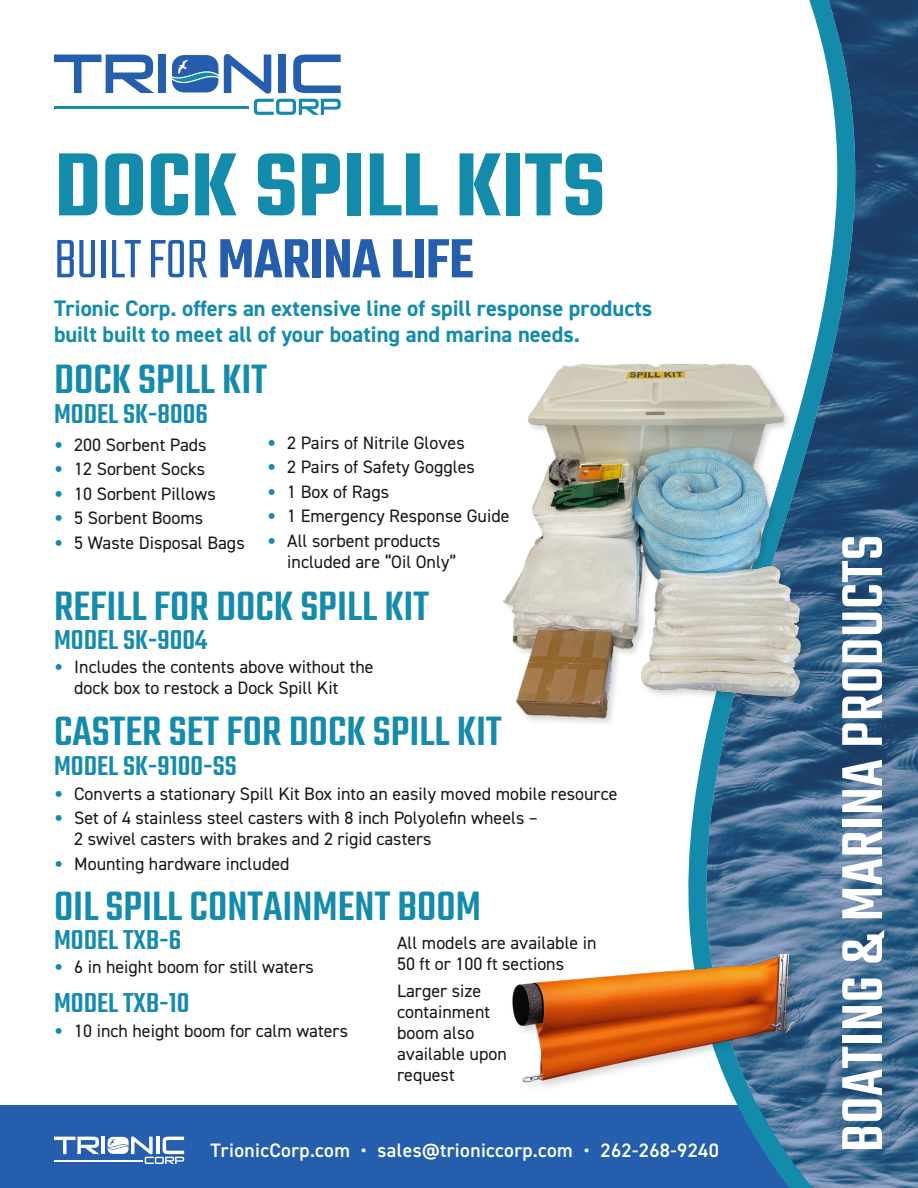
<style>
.page{position:relative;width:918px;height:1188px;background:#fff}
.page>*{position:absolute;margin:0;border:0;box-sizing:border-box;transform-origin:0 0}
.t1{font:600 97.5px "Teko";color:#158bac}
.t2{font:500 63px "Teko";letter-spacing:.01em;color:#fff}
.t3{font:600 60px "Teko";letter-spacing:-.01em;color:#245eac}
.t4{font:500 45px "Teko";color:#158bac}
.t5{font:500 30px "Teko";color:#158bac}
.t6{font:700 22.5px/25.5px "DIN2014";color:#158bac}
.t7{font:600 19.5px "DIN2014";letter-spacing:.02em;color:#fff}
.t8{font:18px/21px "DIN2014";color:#141618}
.s1{font-weight:300}
.s2{font-family:"DIN";font-weight:500;color:#158bac}
</style>
<div class="page">
<div style="left:0;top:1105px;width:918px;height:83px;background:#245eac"></div>
<svg style="left:693px;top:741px;width:12px;height:210px;background:#3a9db9"></svg>
<svg style="left:705px;top:0;width:213px;height:1188px"></svg>
<svg style="left:54px;top:55px;width:100px;height:38px"></svg>
<div style="left:159px;top:55px;width:7px;height:38px;background:#245eac"></div>
<svg style="left:171px;top:54px;width:170px;height:61px"></svg>
<hr style="left:54px;top:106px;width:195px;height:3px;background:#158bac">
<svg style="left:54px;top:1137px;width:45px;height:17px"></svg>
<hr style="left:101px;top:1137px;width:4px;height:17px;background:#fff">
<svg style="left:107px;top:1136px;width:77px;height:28px"></svg>
<hr style="left:54px;top:1160px;width:88px;height:1px;background:#fff">
<div style="left:502px;top:361px;width:308px;height:366px;background:#231f20;opacity:.2"></div>
<img style="left:503px;top:362px;width:298px;height:358px">
<div style="left:510px;top:951px;width:301px;height:142px;background:#231f20;opacity:.2"></div>
<img style="left:512px;top:953px;width:289px;height:130px">
<p class="t1" style="left:54px;top:126px;width:553px">DOCK SPILL KITS</p>
<p class="t3" style="left:54px;top:222px;width:421px"><span class="s1">BUILT FOR</span> MARINA LIFE</p>
<p class="t6" style="left:54px;top:296px;width:600px">Trionic Corp. offers an extensive line of spill response products built built to meet all of your boating and marina needs.</p>
<p class="t4" style="left:54px;top:353px;width:215px">DOCK SPILL KIT</p>
<p class="t5" style="left:54px;top:396px;width:156px">MODEL SK-8006</p>
<p class="t8" style="left:54px;top:434px;width:154px"><span class="s2">•</span> 200 Sorbent Pads</p>
<p class="t8" style="left:54px;top:458px;width:153px"><span class="s2">•</span> 12 Sorbent Socks</p>
<p class="t8" style="left:54px;top:483px;width:163px"><span class="s2">•</span> 10 Sorbent Pillows</p>
<p class="t8" style="left:54px;top:507px;width:151px"><span class="s2">•</span> 5 Sorbent Booms</p>
<p class="t8" style="left:54px;top:532px;width:192px"><span class="s2">•</span> 5 Waste Disposal Bags</p>
<p class="t4" style="left:54px;top:581px;width:377px">REFILL FOR DOCK SPILL KIT</p>
<p class="t5" style="left:54px;top:622px;width:155px">MODEL SK-9004</p>
<p class="t8" style="left:74px;top:656px;width:301px;text-indent:-20px"><span class="s2">•</span> Includes the contents above without the dock box to restock a Dock Spill Kit</p>
<p class="t4" style="left:54px;top:705px;width:449px">CASTER SET FOR DOCK SPILL KIT</p>
<p class="t5" style="left:54px;top:749px;width:184px">MODEL SK-9100-SS</p>
<p class="t8" style="left:54px;top:783px;width:565px"><span class="s2">•</span> Converts a stationary Spill Kit Box into an easily moved mobile resource</p>
<p class="t8" style="left:74px;top:807px;width:465px;text-indent:-20px"><span class="s2">•</span> Set of 4 stainless steel casters with 8 inch Polyolefin wheels –<br>2 swivel casters with brakes and 2 rigid casters</p>
<p class="t8" style="left:54px;top:853px;width:237px"><span class="s2">•</span> Mounting hardware included</p>
<p class="t4" style="left:54px;top:881px;width:429px">OIL SPILL CONTAINMENT BOOM</p>
<p class="t5" style="left:54px;top:922px;width:129px">MODEL TXB-6</p>
<p class="t8" style="left:54px;top:956px;width:261px"><span class="s2">•</span> 6 in height boom for still waters</p>
<p class="t5" style="left:54px;top:986px;width:137px">MODEL TXB-10</p>
<p class="t8" style="left:54px;top:1020px;width:296px"><span class="s2">•</span> 10 inch height boom for calm waters</p>
<p class="t8" style="left:267px;top:432px;width:199px"><span class="s2">•</span> 2 Pairs of Nitrile Gloves</p>
<p class="t8" style="left:267px;top:456px;width:209px"><span class="s2">•</span> 2 Pairs of Safety Goggles</p>
<p class="t8" style="left:267px;top:481px;width:124px"><span class="s2">•</span> 1 Box of Rags</p>
<p class="t8" style="left:267px;top:505px;width:244px"><span class="s2">•</span> 1 Emergency Response Guide</p>
<p class="t8" style="left:287px;top:530px;width:171px;text-indent:-20px"><span class="s2">•</span> All sorbent products included are “Oil Only”</p>
<p class="t8" style="left:397px;top:931px;width:201px">All models are available in<br>50 ft or 100 ft sections</p>
<p class="t8" style="left:397px;top:980px;width:111px">Larger size containment boom also available upon request</p>
<p class="t7" style="left:211px;top:1138px;width:510px">TrionicCorp.com • sales@trioniccorp.com • 262-268-9240</p>
<h2 class="t2" style="left:826px;top:1152px;width:619px;rotate:-90deg">BOATING &amp; MARINA PRODUCTS</h2>
</div>
